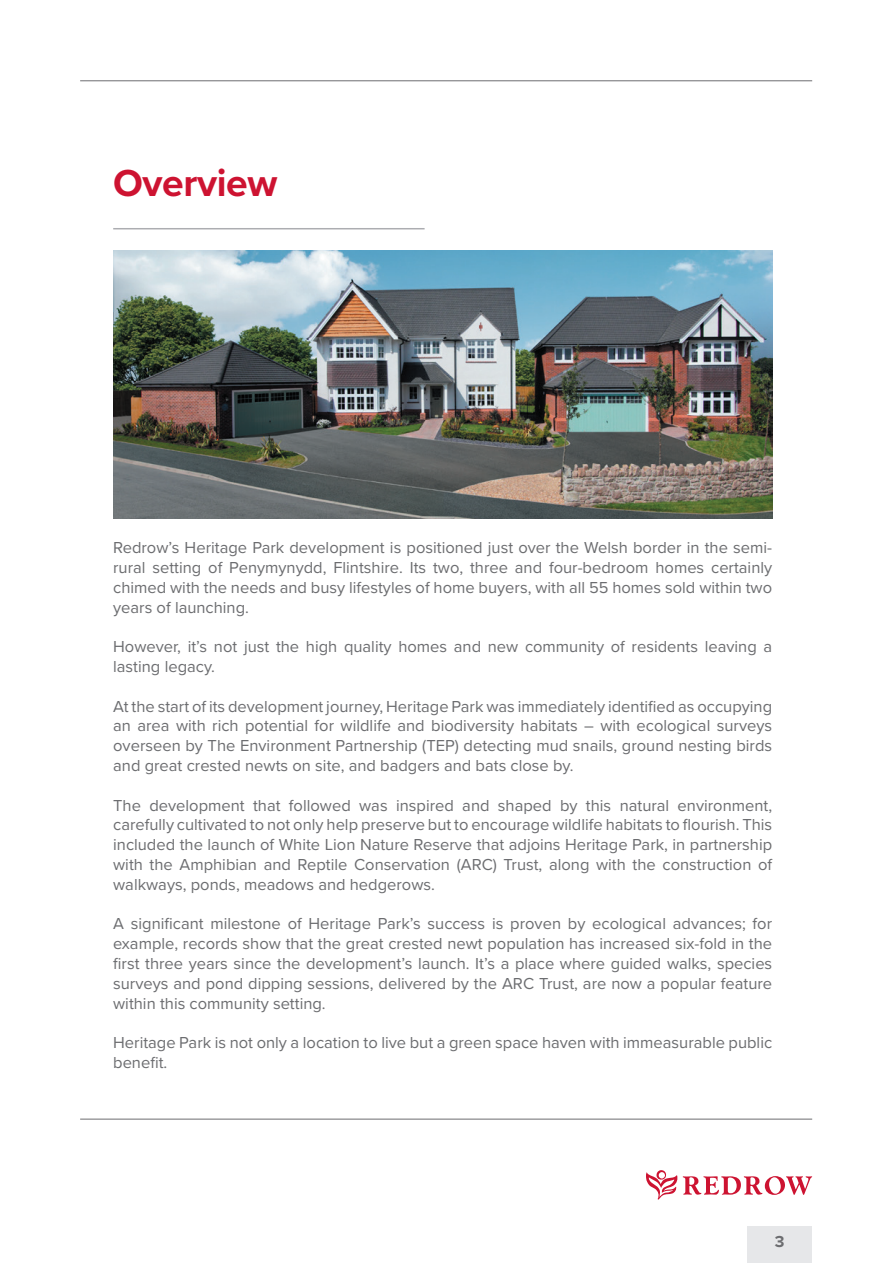
<style>
.page{position:relative;width:893px;height:1263px;background:#fff}
.page>*{position:absolute;margin:0;border:0;box-sizing:border-box;transform-origin:0 0}
.t1{font:700 39px "Proxima Nova";letter-spacing:-.01em;color:#cd1331}
.t2{font:16.5px/19.8px "Proxima Nova";color:#6c6d70;text-align:justify}
.t3{font:700 16.5px "Proxima Nova";color:#6c6d70}
</style>
<div class="page">
<svg style="left:646px;top:1170px;width:166px;height:29px"></svg>
<hr style="left:80px;top:1119px;width:732px;height:1px;background:#6c6d70">
<hr style="left:80px;top:81px;width:732px;height:1px;background:#6c6d70">
<div style="left:747px;top:1226px;width:65px;height:37px;background:#e6e7e9"></div>
<hr style="left:113px;top:228px;width:312px;height:1px;background:#acadb1">
<img style="left:113px;top:251px;width:659px;height:268px">
<p class="t1" style="left:113px;top:154px;width:166px">Overview</p>
<p class="t2" style="left:113px;top:537px;width:660px">Redrow’s Heritage Park development is positioned just over the Welsh border in the semi&shy;rural setting of Penymynydd, Flintshire. Its two, three and four-bedroom homes certainly chimed with the needs and busy lifestyles of home buyers, with all 55 homes sold within two years of launching.</p>
<p class="t2" style="left:113px;top:636px;width:660px">However, it’s not just the high quality homes and new community of residents leaving a lasting legacy.</p>
<p class="t2" style="left:113px;top:695px;width:660px">At the start of its development journey, Heritage Park was immediately identified as occupying an area with rich potential for wildlife and biodiversity habitats – with ecological surveys overseen by The Environment Partnership (TEP) detecting mud snails, ground nesting birds and great crested newts on site, and badgers and bats close by.</p>
<p class="t2" style="left:113px;top:794px;width:661px">The development that followed was inspired and shaped by this natural environment, carefully cultivated to not only help preserve but to encourage wildlife habitats to flourish. This included the launch of White Lion Nature Reserve that adjoins Heritage Park, in partnership with the Amphibian and Reptile Conservation (ARC) Trust, along with the construction of walkways, ponds, meadows and hedgerows.</p>
<p class="t2" style="left:113px;top:913px;width:661px">A significant milestone of Heritage Park’s success is proven by ecological advances; for example, records show that the great crested newt population has increased six-fold in the first three years since the development’s launch. It’s a place where guided walks, species surveys and pond dipping sessions, delivered by the ARC Trust, are now a popular feature within this community setting.</p>
<p class="t2" style="left:113px;top:1032px;width:660px">Heritage Park is not only a location to live but a green space haven with immeasurable public benefit.</p>
<p class="t3" style="left:775px;top:1229px;width:11px">3</p>
</div>
